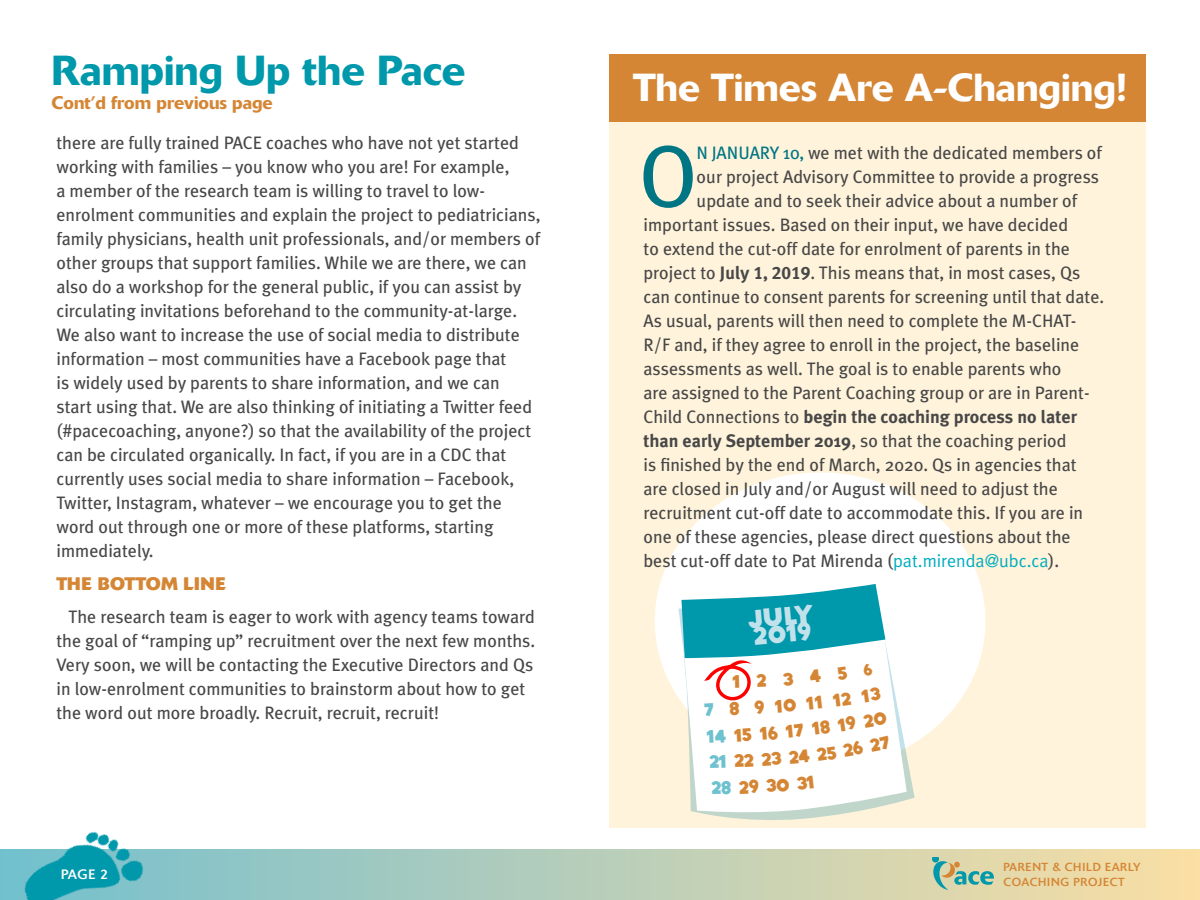
<style>
.page{position:relative;width:1200px;height:900px;background:#fff}
.page>*{position:absolute;margin:0;border:0;box-sizing:border-box;transform-origin:0 0}
.text_MAIN_dropcap{font:87.6px "Meta Plus";color:#007584}
.Head_Green_32{font:500 41.55px "Delta";color:#0098ab}
.Head_Green_32-2{font:500 38.7px "Delta";color:#fff}
.caption_dropshadow{font:24.75px/18px "Oxfam Global Headline";color:#c1e1eb}
.Text_MAIN_indent{font:18px/24px "Meta Plus";color:#474747}
.text_MAIN_dropcap-2{font:18px "Meta Plus";color:#474747}
.text_MAIN_dropcap-3{font:700 18px "Meta Plus";color:#474747}
.Head_Green_32-3{font:500 18px "Delta";color:#d58635}
.subhead_brown{font:700 18px "Delta";letter-spacing:.02em;color:#d58635}
.t1{font:13.5px "Delta";color:#fff}
.t2{font:11.55px/14.9px "Delta";letter-spacing:.06em;color:#d58635}
.s1{color:#007584}
.s2{font-weight:700}
.s3{font-family:"Meta Plus Bold Caps"}
.s4{font-weight:400}
.s5{font-family:"Meta Plus Normal";color:#00acbe}
</style>
<div class="page">
<svg style="left:0;top:849px;width:1200px;height:51px;background:#bdcfb7"></svg>
<img style="left:18px;top:832px;width:138px;height:68px">
<svg style="left:932px;top:858px;width:62px;height:32px;background:#a6c3a6"></svg>
<div style="left:609px;top:54px;width:537px;height:774px;background:#fff3db"></div>
<div style="left:609px;top:54px;width:537px;height:68px;background:#d58635"></div>
<div style="left:655px;top:472px;width:331px;height:297px;background:#fff;border-radius:50%"></div>
<svg style="left:678px;top:608px;width:237px;height:212px"></svg>
<svg style="left:684px;top:611px;width:223px;height:204px;fill:#fff"></svg>
<svg style="left:712px;top:781px;width:19px;height:13px"></svg>
<svg style="left:739px;top:780px;width:20px;height:14px"></svg>
<svg style="left:766px;top:778px;width:24px;height:15px"></svg>
<svg style="left:796px;top:776px;width:18px;height:14px"></svg>
<svg style="left:681px;top:584px;width:209px;height:184px"></svg>
<p class="Head_Green_32" style="left:52px;top:45px;width:415px">Ramping Up the Pace</p>
<p class="Head_Green_32-3" style="left:52px;top:92px;width:223px">Cont’d from previous page</p>
<p class="Text_MAIN_indent" style="left:56px;top:131px;width:486px">there are fully trained PACE coaches who have not yet started working with families – you know who you are! For example,<br>a member of the research team is willing to travel to low&shy;enrolment communities and explain the project to pediatricians, family physicians, health unit professionals, and/or members of other groups that support families. While we are there, we can also do a workshop for the general public, if you can assist by circulating invitations beforehand to the community-at-large.<br>We also want to increase the use of social media to distribute information – most communities have a Facebook page that<br>is widely used by parents to share information, and we can<br>start using that. We are also thinking of initiating a Twitter feed (#pacecoaching, anyone?) so that the availability of the project can be circulated organically. In fact, if you are in a CDC that currently uses social media to share information – Facebook, Twitter, Instagram, whatever – we encourage you to get the word out through one or more of these platforms, starting immediately.</p>
<p class="subhead_brown" style="left:56px;top:573px;width:171px">THE BOTTOM LINE</p>
<p class="Text_MAIN_indent" style="left:56px;top:605px;width:480px;text-indent:12px">The research team is eager to work with agency teams toward the goal of “ramping up” recruitment over the next few months.<br>Very soon, we will be contacting the Executive Directors and Qs in low-enrolment communities to brainstorm about how to get the word out more broadly. Recruit, recruit, recruit!</p>
<p class="t1" style="left:61px;top:866px;width:48px">PAGE 2</p>
<p class="Head_Green_32-2" style="left:633px;top:64px;width:496px">The Times Are A-Changing!</p>
<p class="text_MAIN_dropcap" style="left:639px;top:126px;width:60px">O</p>
<p class="text_MAIN_dropcap-2" style="left:697px;top:142px;width:407px"><span class="s1">N JANUARY 10,</span> we met with the dedicated members of</p>
<p class="text_MAIN_dropcap-2" style="left:697px;top:166px;width:404px">our project Advisory Committee to provide a progress</p>
<p class="text_MAIN_dropcap-2" style="left:697px;top:190px;width:382px">update and to seek their advice about a number of</p>
<p class="text_MAIN_dropcap-2" style="left:644px;top:214px;width:426px">important issues. Based on their input, we have decided</p>
<p class="text_MAIN_dropcap-2" style="left:644px;top:238px;width:428px">to extend the cut-off date for enrolment of parents in the</p>
<p class="text_MAIN_dropcap-2" style="left:644px;top:262px;width:438px">project to <span class="s2">July</span> <span class="s3">1, 2019</span>. This means that, in most cases, Qs</p>
<p class="text_MAIN_dropcap-2" style="left:644px;top:286px;width:462px">can continue to consent parents for screening until that date.</p>
<p class="text_MAIN_dropcap-2" style="left:644px;top:310px;width:434px">As usual, parents will then need to complete the M-CHAT-</p>
<p class="text_MAIN_dropcap-2" style="left:644px;top:334px;width:437px">R/F and, if they agree to enroll in the project, the baseline</p>
<p class="text_MAIN_dropcap-2" style="left:644px;top:358px;width:419px">assessments as well. The goal is to enable parents who</p>
<p class="text_MAIN_dropcap-2" style="left:644px;top:382px;width:448px">are assigned to the Parent Coaching group or are in Parent-</p>
<p class="text_MAIN_dropcap-3" style="left:644px;top:406px;width:435px"><span class="s4">Child Connections to</span> begin the coaching process no later</p>
<p class="text_MAIN_dropcap-2" style="left:644px;top:430px;width:425px"><span class="s2">than early September 2019</span>, so that the coaching period</p>
<p class="text_MAIN_dropcap-2" style="left:644px;top:454px;width:435px">is finished by the end of March, 2020. Qs in agencies that</p>
<p class="text_MAIN_dropcap-2" style="left:644px;top:478px;width:416px">are closed in July and/or August will need to adjust the</p>
<p class="text_MAIN_dropcap-2" style="left:644px;top:502px;width:441px">recruitment cut-off date to accommodate this. If you are in</p>
<p class="text_MAIN_dropcap-2" style="left:644px;top:526px;width:429px">one of these agencies, please direct questions about the</p>
<p class="text_MAIN_dropcap-2" style="left:644px;top:550px;width:417px">best cut-off date to Pat Mirenda (<span class="s5">pat.mirenda@ubc.ca</span>).</p>
<p class="caption_dropshadow" style="left:748px;top:608px;width:67px;rotate:-5deg">july<br>2019</p>
<p class="t2" style="left:1004px;top:860px;width:139px">PARENT &amp; CHILD EARLY<br>COACHING PROJECT</p>
</div>
